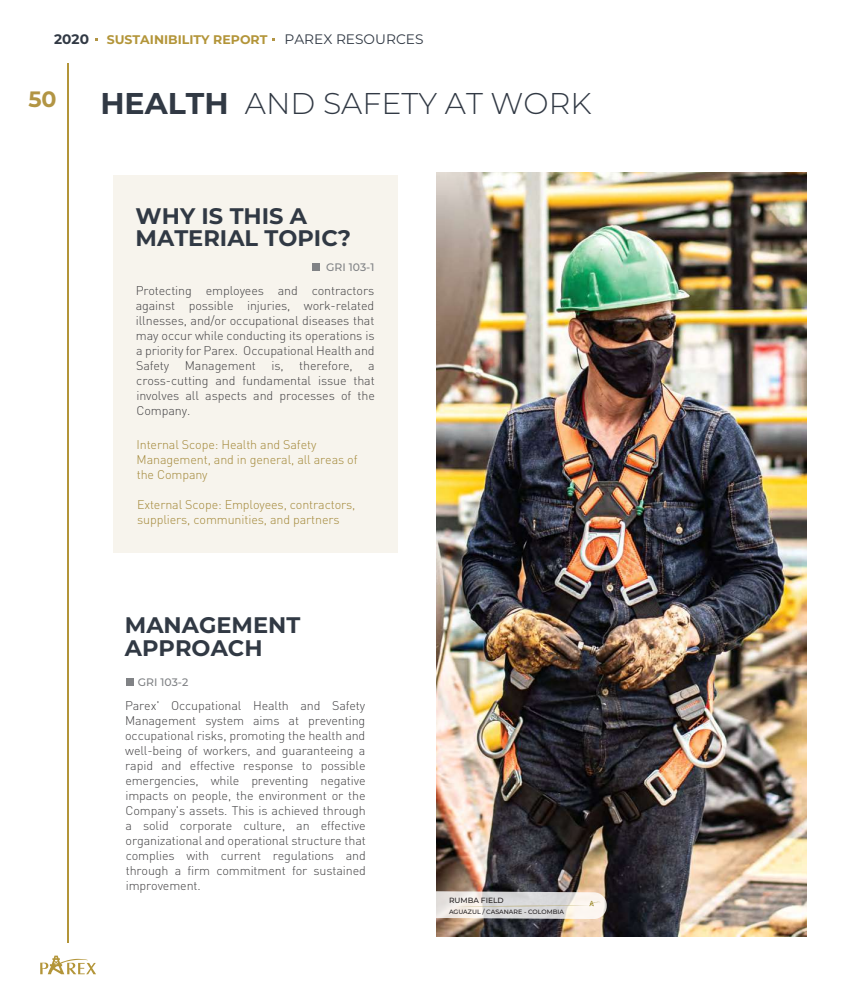
<style>
.page{position:relative;width:851px;height:993px;background:#fff}
.page>*{position:absolute;margin:0;border:0;box-sizing:border-box;transform-origin:0 0}
.t1{font:300 30px "Montserrat";color:#313944}
.t2{font:700 22.5px/22.5px "Montserrat";color:#313944}
.t3{font:700 22.25px "Montserrat";color:#b29544}
.t4{font:700 13.75px "Montserrat";color:#313944}
.t5{font:300 12.5px/15px "DIN";letter-spacing:-.01em;color:#424143;text-align:justify}
.t6{font:300 12.5px/15px "DIN";letter-spacing:-.01em;color:#a38839}
.t7{font:700 12.5px "Montserrat";color:#b39539}
.t8{font:500 10.88px "Montserrat";color:#808285}
.t9{font:500 7.5px "Montserrat";color:#231f20}
.t10{font:500 6.25px "Montserrat";color:#231f20}
.s1{font-weight:400;font-size:13.75px;color:#313944}
.s2{font-weight:700}
</style>
<div class="page">
<hr style="left:67px;top:63px;width:2px;height:879px;background:#b39539">
<svg style="left:40px;top:955px;width:56px;height:18px"></svg>
<div style="left:113px;top:175px;width:285px;height:377px;background:#f7f4ed"></div>
<img style="left:436px;top:172px;width:370px;height:763px">
<div style="left:311px;top:263px;width:8px;height:8px;background:#808285"></div>
<div style="left:126px;top:678px;width:7px;height:7px;background:#808285"></div>
<svg style="left:436px;top:890px;width:170px;height:28px;background:#dcd8d4"></svg>
<p class="t4" style="left:54px;top:29px;width:36px">2020</p>
<p class="t7" style="left:107px;top:30px;width:318px">SUSTAINIBILITY REPORT <span class="s1">PAREX RESOURCES</span></p>
<h3 class="t3" style="left:28px;top:83px;width:30px">50</h3>
<h1 class="t1" style="left:100px;top:83px;width:492px"><span class="s2">HEALTH</span> AND SAFETY AT WORK</h1>
<h2 class="t2" style="left:136px;top:203px;width:217px">WHY IS THIS A<br>MATERIAL TOPIC?</h2>
<p class="t8" style="left:326px;top:259px;width:50px">GRI 103-1</p>
<p class="t5" style="left:136px;top:283px;width:241px">Protecting employees and contractors against possible injuries, work-related illnesses, and/or occupational diseases that may occur while conducting its operations is a priority for Parex. Occupational Health and Safety Management is, therefore, a cross-cutting and fundamental issue that involves all aspects and processes of the Company.</p>
<p class="t6" style="left:136px;top:437px;width:222px">Internal Scope: Health and Safety<br>Management, and in general, all areas of the Company</p>
<p class="t6" style="left:137px;top:497px;width:220px">External Scope: Employees, contractors, suppliers, communities, and partners</p>
<h2 class="t2" style="left:125px;top:612px;width:177px">MANAGEMENT<br>APPROACH</h2>
<p class="t8" style="left:138px;top:674px;width:52px">GRI 103-2</p>
<p class="t5" style="left:125px;top:698px;width:242px">Parex' Occupational Health and Safety Management system aims at preventing occupational risks, promoting the health and well-being of workers, and guaranteeing a rapid and effective response to possible emergencies, while preventing negative impacts on people, the environment or the Company's assets. This is achieved through a solid corporate culture, an effective organizational and operational structure that complies with current regulations and through a firm commitment for sustained improvement.</p>
<p class="t9" style="left:449px;top:894px;width:56px">RUMBA FIELD</p>
<p class="t10" style="left:449px;top:906px;width:116px">AGUAZUL / CASANARE - COLOMBIA</p>
</div>
